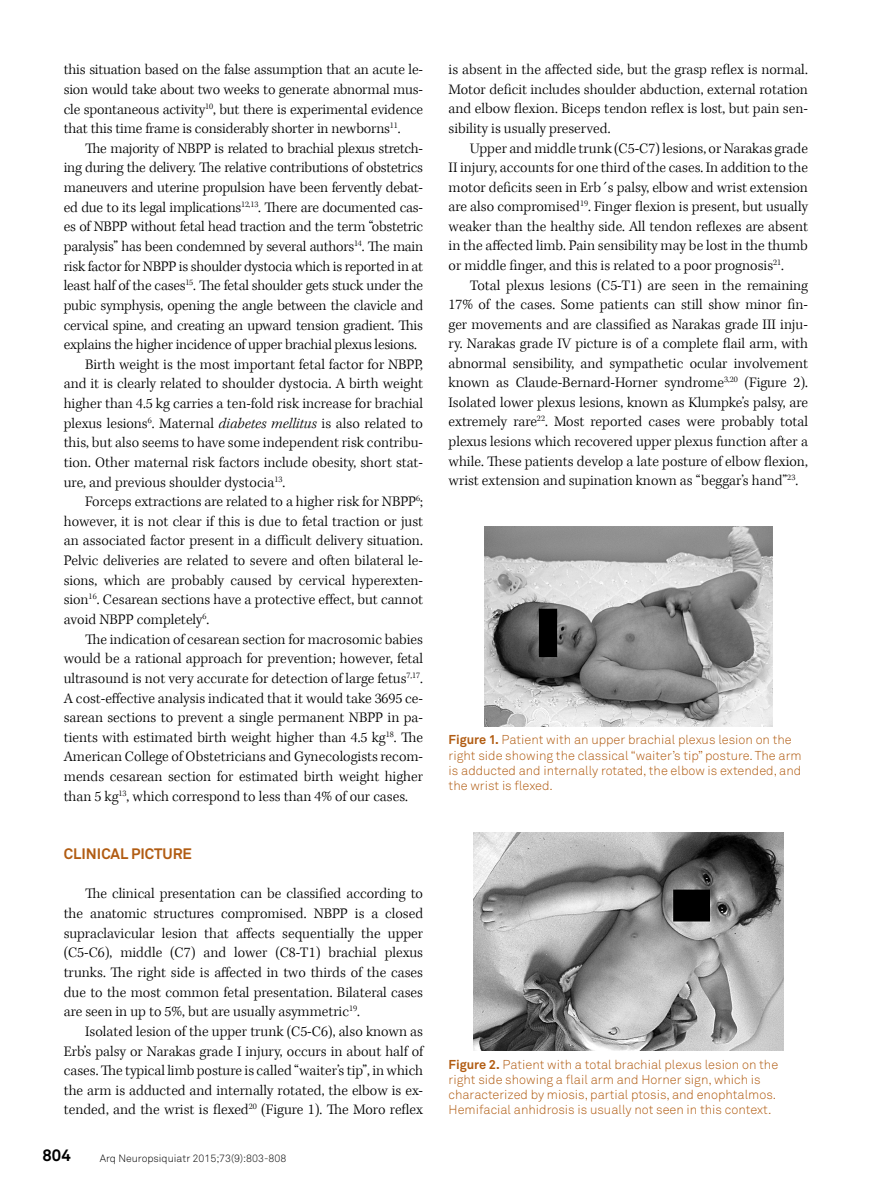
<style>
.page{position:relative;width:893px;height:1191px;background:#fff}
.page>*{position:absolute;margin:0;border:0;box-sizing:border-box;transform-origin:0 0}
.t1{font:700 16.5px "Akkurat Pro";color:#000}
.t2{font:300 15px/19.5px "Kepler Std";letter-spacing:-.005em;color:#000;text-align:justify}
.t3{font:700 15px "Akkurat Pro";color:#b15c12}
.t4{font:12.75px/15.3px "Akkurat Light Pro";color:#b15c12}
.t5{font:10.5px "Akkurat Light Pro";color:#000}
.s1{font-style:italic}
.s2{font-family:"Akkurat Pro";font-weight:700}
</style>
<div class="page">
<img style="left:484px;top:526px;width:288px;height:200px">
<img style="left:473px;top:833px;width:310px;height:217px">
<p class="t2" style="left:64px;top:60px;width:361px">this situation based on the false assumption that an acute le&shy;sion would take about two weeks to generate abnormal mus&shy;cle spontaneous activity<sup>10</sup>, but there is experimental evidence that this time frame is considerably shorter in newborns<sup>11</sup>.</p>
<p class="t2" style="left:85px;top:139px;width:340px">The majority of NBPP is related to brachial plexus stretch-</p>
<p class="t2" style="left:64px;top:159px;width:361px">ing during the delivery. The relative contributions of obstetrics</p>
<p class="t2" style="left:64px;top:178px;width:361px">maneuvers and uterine propulsion have been fervently debat-</p>
<p class="t2" style="left:64px;top:198px;width:361px">ed due to its legal implications<sup>12,13</sup>. There are documented cas-</p>
<p class="t2" style="left:64px;top:217px;width:361px">es of NBPP without fetal head traction and the term “obstetric</p>
<p class="t2" style="left:64px;top:237px;width:361px">paralysis” has been condemned by several authors<sup>14</sup>. The main</p>
<p class="t2" style="left:64px;top:257px;width:361px">risk factor for NBPP is shoulder dystocia which is reported in at</p>
<p class="t2" style="left:64px;top:276px;width:361px">least half of the cases<sup>15</sup>. The fetal shoulder gets stuck under the</p>
<p class="t2" style="left:64px;top:296px;width:361px">pubic symphysis, opening the angle between the clavicle and</p>
<p class="t2" style="left:64px;top:316px;width:361px">cervical spine, and creating an upward tension gradient. This</p>
<p class="t2" style="left:64px;top:335px;width:355px">explains the higher incidence of upper brachial plexus lesions.</p>
<p class="t2" style="left:85px;top:355px;width:340px">Birth weight is the most important fetal factor for NBPP,</p>
<p class="t2" style="left:64px;top:374px;width:361px">and it is clearly related to shoulder dystocia. A birth weight</p>
<p class="t2" style="left:64px;top:394px;width:361px">higher than 4.5 kg carries a ten-fold risk increase for brachial</p>
<p class="t2" style="left:64px;top:414px;width:361px">plexus lesions<sup>6</sup>. Maternal <span class="s1">diabetes mellitus</span> is also related to</p>
<p class="t2" style="left:64px;top:433px;width:361px">this, but also seems to have some independent risk contribu-</p>
<p class="t2" style="left:64px;top:453px;width:361px">tion. Other maternal risk factors include obesity, short stat-</p>
<p class="t2" style="left:64px;top:473px;width:223px">ure, and previous shoulder dystocia<sup>13</sup>.</p>
<p class="t2" style="left:85px;top:492px;width:340px">Forceps extractions are related to a higher risk for NBPP<sup>6</sup>;</p>
<p class="t2" style="left:64px;top:512px;width:361px">however, it is not clear if this is due to fetal traction or just</p>
<p class="t2" style="left:64px;top:531px;width:361px">an associated factor present in a difficult delivery situation.</p>
<p class="t2" style="left:64px;top:551px;width:361px">Pelvic deliveries are related to severe and often bilateral le-</p>
<p class="t2" style="left:64px;top:571px;width:361px">sions, which are probably caused by cervical hyperexten-</p>
<p class="t2" style="left:64px;top:590px;width:361px">sion<sup>16</sup>. Cesarean sections have a protective effect, but cannot</p>
<p class="t2" style="left:64px;top:610px;width:147px">avoid NBPP completely<sup>6</sup>.</p>
<p class="t2" style="left:85px;top:630px;width:340px">The indication of cesarean section for macrosomic babies</p>
<p class="t2" style="left:64px;top:649px;width:361px">would be a rational approach for prevention; however, fetal</p>
<p class="t2" style="left:64px;top:669px;width:361px">ultrasound is not very accurate for detection of large fetus<sup>7,17</sup>.</p>
<p class="t2" style="left:64px;top:688px;width:361px">A cost-effective analysis indicated that it would take 3695 ce-</p>
<p class="t2" style="left:64px;top:708px;width:361px">sarean sections to prevent a single permanent NBPP in pa-</p>
<p class="t2" style="left:64px;top:728px;width:361px">tients with estimated birth weight higher than 4.5 kg<sup>18</sup>. The</p>
<p class="t2" style="left:64px;top:747px;width:361px">American College of Obstetricians and Gynecologists recom-</p>
<p class="t2" style="left:64px;top:767px;width:361px">mends cesarean section for estimated birth weight higher</p>
<p class="t2" style="left:64px;top:787px;width:346px">than 5 kg<sup>13</sup>, which correspond to less than 4% of our cases.</p>
<p class="t3" style="left:64px;top:844px;width:130px">CLIN ICAL PICTURE</p>
<p class="t2" style="left:64px;top:884px;width:361px;text-indent:21px">The clinical presentation can be classified according to the anatomic structures compromised. NBPP is a closed supraclavicular lesion that affects sequentially the upper (C5-C6), middle (C7) and lower (C8-T1) brachial plexus trunks. The right side is affected in two thirds of the cases due to the most common fetal presentation. Bilateral cases are seen in up to 5%, but are usually asymmetric<sup>19</sup>.</p>
<p class="t2" style="left:64px;top:1022px;width:361px;text-indent:21px">Isolated lesion of the upper trunk (C5-C6), also known as Erb’s palsy or Narakas grade I injury, occurs in about half of cases. The typical limb posture is called “waiter’s tip”, in which the arm is adducted and internally rotated, the elbow is ex&shy;tended, and the wrist is flexed<sup>20</sup> (Figure 1). The Moro reflex</p>
<p class="t1" style="left:43px;top:1145px;width:30px">804</p>
<p class="t5" style="left:100px;top:1151px;width:188px">Arq Neuropsiquiatr 2015;73(9):803-808</p>
<p class="t2" style="left:449px;top:60px;width:361px">is absent in the affected side, but the grasp reflex is normal.<br>Motor deficit includes shoulder abduction, external rotation and elbow flexion. Biceps tendon reflex is lost, but pain sen&shy;sibility is usually preserved.</p>
<p class="t2" style="left:449px;top:139px;width:361px;text-indent:21px">Upper and middle trunk (C5-C7) lesions, or Narakas grade II injury, accounts for one third of the cases. In addition to the motor deficits seen in Erb´s palsy, elbow and wrist extension are also compromised<sup>19</sup>. Finger flexion is present, but usually weaker than the healthy side. All tendon reflexes are absent in the affected limb. Pain sensibility may be lost in the thumb or middle finger, and this is related to a poor prognosis<sup>21</sup>.</p>
<p class="t2" style="left:449px;top:276px;width:361px;text-indent:21px">Total plexus lesions (C5-T1) are seen in the remaining 17% of the cases. Some patients can still show minor fin&shy;ger movements and are classified as Narakas grade III inju&shy;ry. Narakas grade IV picture is of a complete flail arm, with abnormal sensibility, and sympathetic ocular involvement known as Claude-Bernard-Horner syndrome<sup>3,20</sup> (Figure 2).<br>Isolated lower plexus lesions, known as Klumpke’s palsy, are extremely rare<sup>22</sup>. Most reported cases were probably total plexus lesions which recovered upper plexus function after a while. These patients develop a late posture of elbow flexion, wrist extension and supination known as “beggar’s hand”<sup>23</sup>.</p>
<p class="t4" style="left:449px;top:732px;width:355px"><span class="s2">FIGURE 1.</span> Patient with an upper brachial plexus lesion on the right side showing the classical “waiter’s tip” posture. The arm is adducted and internally rotated, the elbow is extended, and the wrist is flexed.</p>
<p class="t4" style="left:449px;top:1056px;width:331px"><span class="s2">FIGURE 2.</span> Patient with a total brachial plexus lesion on the right side showing a flail arm and Horner sign, which is characterized by miosis, partial ptosis, and enophtalmos.<br>Hemifacial anhidrosis is usually not seen in this context.</p>
</div>
